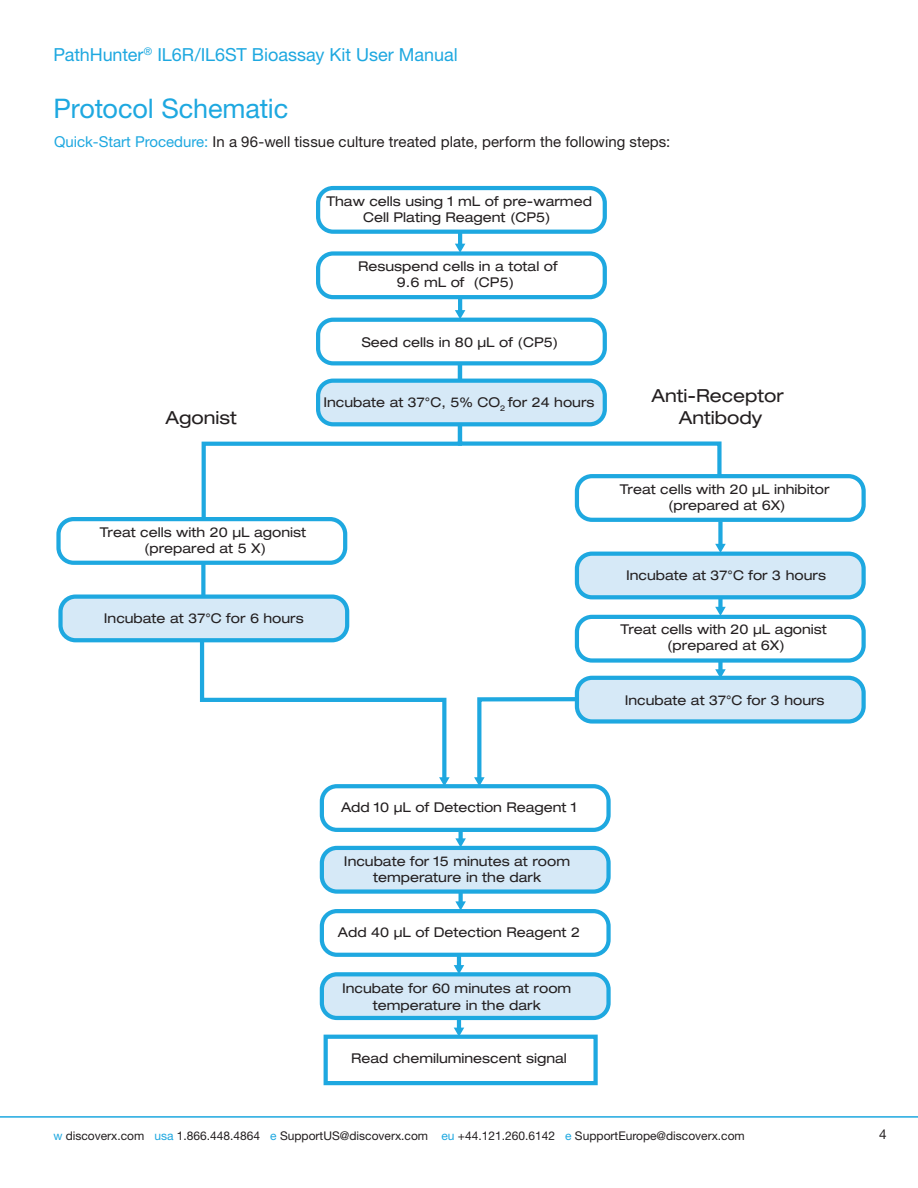
<style>
.page{position:relative;width:918px;height:1188px;background:#fff}
.page>*{position:absolute;margin:0;border:0;box-sizing:border-box;transform-origin:0 0}
.PageTitle_UM{font:27px "Helvetica Neue LT Std";letter-spacing:-.005em;color:#1ea8e0}
.t1{font:18px "Helvetica Neue LT Std";letter-spacing:-.005em;color:#1ea8e0}
.t2{font:expanded 18px/21.6px "Helvetica Neue LT Std";color:#231f20;text-align:center}
.Section_Head_with_li{font:15px "Helvetica Neue LT Std";color:#231f20}
.t3{font:expanded 13.5px/16.2px "Helvetica Neue LT Std";color:#231f20;text-align:center}
.t4{font:13.5px "Helvetica Neue LT Std";color:#231f20}
.t5{font:12px "Helvetica Neue LT Std";color:#231f20}
.s1{color:#1ea8e0}
</style>
<div class="page">
<hr style="left:0;top:1116px;width:918px;height:2px;background:#1ea8e0">
<div style="left:322px;top:974px;width:287px;height:44px;background:#d6e9f7;border-radius:15px"></div>
<div style="left:320px;top:972px;width:291px;height:48px;border:4px solid #1ea8e0;border-radius:15px"></div>
<div style="left:320px;top:784px;width:291px;height:48px;border:4px solid #1ea8e0;border-radius:15px"></div>
<div style="left:320px;top:909px;width:291px;height:48px;border:4px solid #1ea8e0;border-radius:15px"></div>
<div style="left:575px;top:615px;width:291px;height:48px;border:4px solid #1ea8e0;border-radius:15px"></div>
<svg style="left:199px;top:364px;width:257px;height:264px"></svg>
<svg style="left:474px;top:695px;width:129px;height:91px"></svg>
<svg style="left:456px;top:364px;width:266px;height:117px"></svg>
<svg style="left:198px;top:631px;width:252px;height:155px"></svg>
<hr style="left:457px;top:954px;width:4px;height:13px;background:#1ea8e0">
<svg style="left:454px;top:965px;width:10px;height:9px"></svg>
<hr style="left:458px;top:299px;width:4px;height:13px;background:#1ea8e0">
<svg style="left:455px;top:310px;width:10px;height:8px"></svg>
<hr style="left:458px;top:233px;width:4px;height:12px;background:#1ea8e0">
<svg style="left:455px;top:244px;width:10px;height:7px"></svg>
<svg style="left:459px;top:894px;width:4px;height:7px"></svg>
<svg style="left:455px;top:901px;width:11px;height:9px"></svg>
<svg style="left:459px;top:829px;width:4px;height:9px"></svg>
<svg style="left:455px;top:838px;width:11px;height:8px"></svg>
<hr style="left:457px;top:1017px;width:4px;height:12px;background:#1ea8e0">
<svg style="left:454px;top:1028px;width:10px;height:7px"></svg>
<div style="left:324px;top:1035px;width:274px;height:50px;border:4px solid #1ea8e0"></div>
<div style="left:718px;top:521px;width:5px;height:24px;background:#1ea8e0"></div>
<svg style="left:715px;top:544px;width:11px;height:8px"></svg>
<div style="left:718px;top:597px;width:5px;height:11px;background:#1ea8e0"></div>
<svg style="left:715px;top:607px;width:11px;height:9px"></svg>
<div style="left:718px;top:659px;width:5px;height:12px;background:#1ea8e0"></div>
<svg style="left:715px;top:669px;width:11px;height:7px"></svg>
<div style="left:316px;top:186px;width:291px;height:48px;border:4px solid #1ea8e0;border-radius:15px"></div>
<div style="left:316px;top:251px;width:291px;height:48px;border:4px solid #1ea8e0;border-radius:15px"></div>
<div style="left:316px;top:318px;width:291px;height:47px;border:4px solid #1ea8e0;border-radius:15px"></div>
<div style="left:59px;top:519px;width:286px;height:44px;background:#fff;border-radius:15px"></div>
<div style="left:56px;top:517px;width:291px;height:48px;border:4px solid #1ea8e0;border-radius:15px"></div>
<div style="left:318px;top:381px;width:287px;height:43px;background:#d6e9f7;border-radius:15px"></div>
<div style="left:316px;top:379px;width:291px;height:47px;border:4px solid #1ea8e0;border-radius:15px"></div>
<div style="left:61px;top:597px;width:286px;height:43px;background:#d6e9f7;border-radius:15px"></div>
<div style="left:58px;top:595px;width:291px;height:47px;border:4px solid #1ea8e0;border-radius:15px"></div>
<div style="left:577px;top:554px;width:287px;height:43px;background:#d6e9f7;border-radius:15px"></div>
<div style="left:575px;top:552px;width:291px;height:47px;border:4px solid #1ea8e0;border-radius:15px"></div>
<div style="left:577px;top:678px;width:287px;height:43px;background:#d6e9f7;border-radius:15px"></div>
<div style="left:575px;top:676px;width:291px;height:48px;border:4px solid #1ea8e0;border-radius:15px"></div>
<div style="left:322px;top:848px;width:287px;height:44px;background:#d6e9f7;border-radius:15px"></div>
<div style="left:320px;top:846px;width:291px;height:48px;border:4px solid #1ea8e0;border-radius:15px"></div>
<div style="left:577px;top:476px;width:287px;height:44px;background:#fff;border-radius:15px"></div>
<div style="left:575px;top:474px;width:291px;height:48px;border:4px solid #1ea8e0;border-radius:15px"></div>
<h2 class="t1" style="left:53px;top:44px;width:406px">PathHunter<sup>®</sup> IL6R/IL6ST Bioassay Kit User Manual</h2>
<p class="PageTitle_UM" style="left:54px;top:92px;width:236px">Protocol Schematic</p>
<p class="Section_Head_with_li" style="left:54px;top:133px;width:618px"><span class="s1">Quick-Start Procedure:</span> In a 96-well tissue culture treated plate, perform the following steps:</p>
<p class="t3" style="left:326px;top:193px;width:267px">Thaw cells using 1 mL of pre-warmed<br>Cell Plating Reagent (CP5)</p>
<p class="t3" style="left:358px;top:257px;width:201px">Resuspend cells in a total of<br>9.6 mL of (CP5)</p>
<p class="t2" style="left:166px;top:407px;width:73px">Agonist</p>
<p class="t3" style="left:362px;top:334px;width:198px">Seed cells in 80 µL of (CP5)</p>
<p class="t3" style="left:323px;top:393px;width:273px">Incubate at 37°C, 5% CO<sub>2</sub> for 24 hours</p>
<p class="t3" style="left:100px;top:524px;width:208px">Treat cells with 20 µL agonist (prepared at 5 X)</p>
<p class="t3" style="left:104px;top:609px;width:201px">Incubate at 37°C for 6 hours</p>
<p class="t2" style="left:651px;top:385px;width:134px">Anti-Receptor<br>Antibody</p>
<p class="t3" style="left:620px;top:481px;width:211px">Treat cells with 20 µL inhibitor (prepared at 6X)</p>
<p class="t3" style="left:626px;top:566px;width:201px">Incubate at 37°C for 3 hours</p>
<p class="t3" style="left:621px;top:621px;width:208px">Treat cells with 20 µL agonist (prepared at 6X)</p>
<p class="t3" style="left:625px;top:691px;width:201px">Incubate at 37°C for 3 hours</p>
<p class="t3" style="left:341px;top:798px;width:237px">Add 10 µL of Detection Reagent 1</p>
<p class="t3" style="left:344px;top:853px;width:228px">Incubate for 15 minutes at room temperature in the dark</p>
<p class="t3" style="left:338px;top:924px;width:244px">Add 40 µL of Detection Reagent 2</p>
<p class="t3" style="left:342px;top:980px;width:231px">Incubate for 60 minutes at room temperature in the dark</p>
<p class="t3" style="left:351px;top:1050px;width:217px">Read chemiluminescent signal</p>
<p class="t5" style="left:53px;top:1128px;width:693px"><span class="s1">w</span> discoverx.com <span class="s1">usa</span> 1.866.448.4864 <span class="s1">e</span> SupportUS@discoverx.com <span class="s1">eu</span> +44.121.260.6142 <span class="s1">e</span> SupportEurope@discoverx.com</p>
<p class="t4" style="left:879px;top:1126px;width:9px">4</p>
</div>
